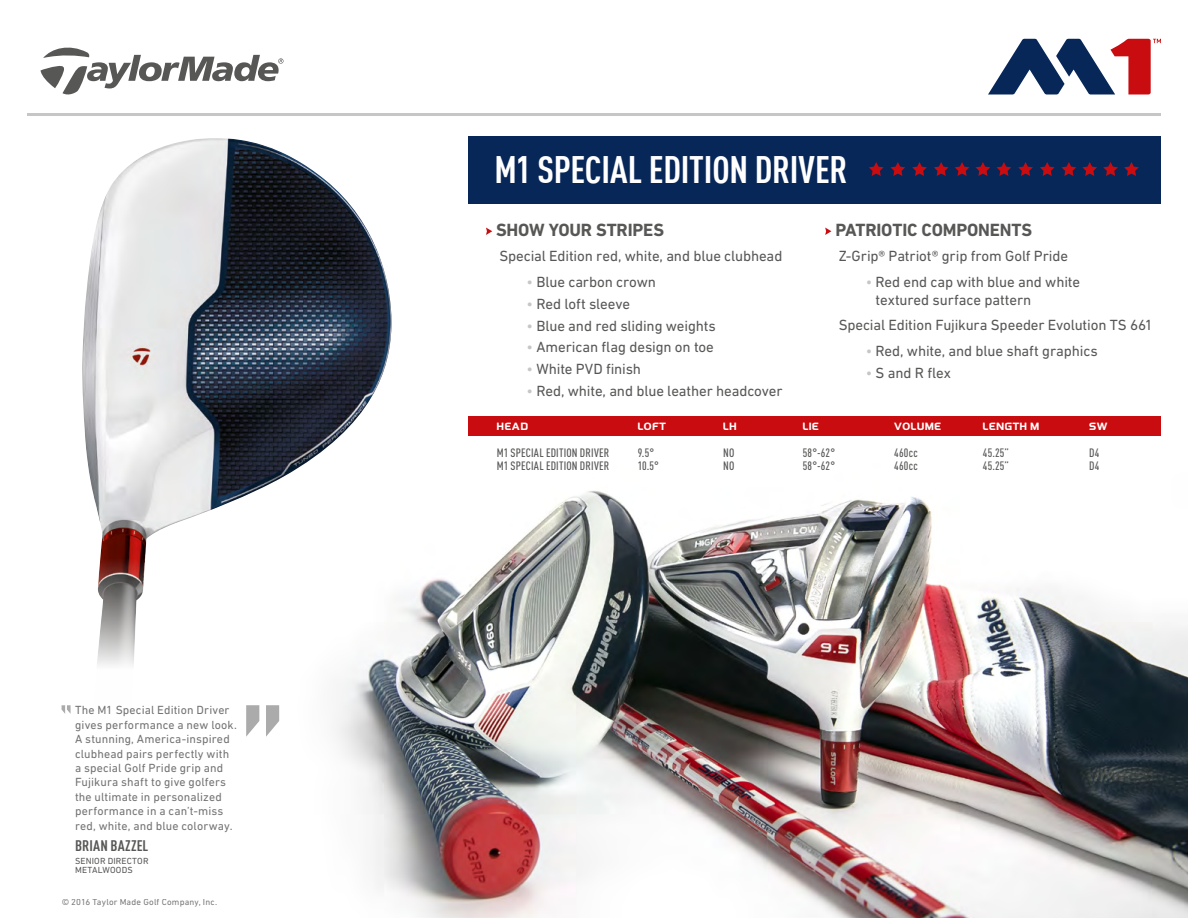
<style>
.page{position:relative;width:1188px;height:918px;background:#fff}
.page>*{position:absolute;margin:0;border:0;box-sizing:border-box;transform-origin:0 0}
.t1{font:700 condensed 37.5px "Adihaus DIN";letter-spacing:-.01em;color:#fff}
.t2{font:700 18px "DIN Next LT Pro";letter-spacing:-.01em;color:#575756}
.t3{font:15px/18px "DIN Next LT Pro";letter-spacing:-.01em;color:#575756}
.t4{font:700 condensed 15px "Adihaus DIN";letter-spacing:.005em;color:#575756}
.t5{font:12px/14.4px "DIN Next LT Pro";letter-spacing:.01em;color:#747373}
.t6{font:500 12px "DIN Cond";letter-spacing:.015em;color:#575756}
.t7{font:700 10.5px "Club Haus";letter-spacing:.06em;color:#fff}
.t8{font:9px/9px "DIN Next LT Pro";letter-spacing:.02em;color:#575756}
.s1{color:#c6c6c6}
</style>
<div class="page">
<img style="left:343px;top:491px;width:845px;height:427px">
<img style="left:82px;top:138px;width:311px;height:612px">
<div style="left:468px;top:416px;width:693px;height:20px;background:#c90c0f"></div>
<svg style="left:988px;top:39px;width:173px;height:55px"></svg>
<hr style="left:27px;top:113px;width:1134px;height:2px;background:#c6c6c6">
<svg style="left:40px;top:47px;width:244px;height:48px"></svg>
<div style="left:469px;top:136px;width:692px;height:68px;background:#072759"></div>
<svg style="left:486px;top:228px;width:6px;height:7px"></svg>
<svg style="left:825px;top:228px;width:6px;height:7px"></svg>
<svg style="left:869px;top:162px;width:15px;height:14px"></svg>
<svg style="left:891px;top:162px;width:14px;height:14px"></svg>
<svg style="left:912px;top:162px;width:15px;height:14px"></svg>
<svg style="left:934px;top:162px;width:15px;height:14px"></svg>
<svg style="left:955px;top:162px;width:14px;height:14px"></svg>
<svg style="left:976px;top:162px;width:14px;height:14px"></svg>
<svg style="left:997px;top:162px;width:14px;height:14px"></svg>
<svg style="left:1018px;top:162px;width:15px;height:14px"></svg>
<svg style="left:1040px;top:162px;width:15px;height:14px"></svg>
<svg style="left:1062px;top:162px;width:14px;height:14px"></svg>
<svg style="left:1082px;top:162px;width:15px;height:14px"></svg>
<svg style="left:1103px;top:162px;width:15px;height:14px"></svg>
<svg style="left:1124px;top:162px;width:15px;height:14px"></svg>
<svg style="left:62px;top:705px;width:9px;height:9px"></svg>
<svg style="left:246px;top:705px;width:33px;height:32px"></svg>
<p class="t5" style="left:75px;top:703px;width:163px">The M1 Special Edition Driver gives performance a new look.<br>A stunning, America-inspired clubhead pairs perfectly with a special Golf Pride grip and<br>Fujikura shaft to give golfers the ultimate in personalized performance in a can’t-miss red, white, and blue colorway.</p>
<p class="t4" style="left:75px;top:834px;width:75px">BRIAN BAZZEL</p>
<p class="t8" style="left:75px;top:857px;width:75px">SENIOR DIRECTOR<br>METALWOODS</p>
<p class="t8" style="left:62px;top:898px;width:157px">© 2016 Taylor Made Golf Company, Inc.</p>
<h1 class="t1" style="left:494px;top:141px;width:354px">M1 SPECIAL EDITION DRIVER</h1>
<p class="t2" style="left:496px;top:220px;width:169px">SHOW YOUR STRIPES</p>
<p class="t3" style="left:500px;top:247px;width:284px">Special Edition red, white, and blue clubhead</p>
<p class="t3" style="left:526px;top:273px;width:131px"><span class="s1">•</span> Blue carbon crown</p>
<p class="t3" style="left:526px;top:295px;width:105px"><span class="s1">•</span> Red loft sleeve</p>
<p class="t3" style="left:526px;top:317px;width:191px"><span class="s1">•</span> Blue and red sliding weights</p>
<p class="t3" style="left:526px;top:338px;width:189px"><span class="s1">•</span> American flag design on toe</p>
<p class="t3" style="left:526px;top:360px;width:116px"><span class="s1">•</span> White PVD finish</p>
<p class="t3" style="left:526px;top:382px;width:258px"><span class="s1">•</span> Red, white, and blue leather headcover</p>
<p class="t2" style="left:835px;top:220px;width:198px">PATRIOTIC COMPONENTS</p>
<p class="t3" style="left:839px;top:247px;width:231px">Z-Grip® Patriot® grip from Golf Pride</p>
<p class="t3" style="left:876px;top:273px;width:206px;text-indent:-10px"><span class="s1">•</span> Red end cap with blue and white textured surface pattern</p>
<p class="t3" style="left:839px;top:316px;width:316px">Special Edition Fujikura Speeder Evolution TS 661</p>
<p class="t3" style="left:866px;top:342px;width:234px"><span class="s1">•</span> Red, white, and blue shaft graphics</p>
<p class="t3" style="left:866px;top:364px;width:87px"><span class="s1">•</span> S and R flex</p>
<p class="t7" style="left:497px;top:420px;width:33px">HEAD</p>
<p class="t7" style="left:638px;top:420px;width:30px">LOFT</p>
<p class="t7" style="left:723px;top:420px;width:15px">LH</p>
<p class="t7" style="left:803px;top:420px;width:18px">LIE</p>
<p class="t7" style="left:894px;top:420px;width:48px">VOLUME</p>
<p class="t7" style="left:983px;top:420px;width:58px">LENGTH M</p>
<p class="t7" style="left:1089px;top:420px;width:20px">SW</p>
<p class="t6" style="left:497px;top:446px;width:114px">M1 SPECIAL EDITION DRIVER</p>
<p class="t6" style="left:638px;top:446px;width:18px">9.5°</p>
<p class="t6" style="left:723px;top:446px;width:13px">NO</p>
<p class="t6" style="left:803px;top:446px;width:34px">58°-62°</p>
<p class="t6" style="left:894px;top:446px;width:25px">460cc</p>
<p class="t6" style="left:983px;top:446px;width:28px">45.25”</p>
<p class="t6" style="left:1089px;top:446px;width:12px">D4</p>
<p class="t6" style="left:497px;top:459px;width:114px">M1 SPECIAL EDITION DRIVER</p>
<p class="t6" style="left:638px;top:459px;width:23px">10.5°</p>
<p class="t6" style="left:723px;top:459px;width:13px">NO</p>
<p class="t6" style="left:803px;top:459px;width:34px">58°-62°</p>
<p class="t6" style="left:894px;top:459px;width:25px">460cc</p>
<p class="t6" style="left:983px;top:459px;width:28px">45.25”</p>
<p class="t6" style="left:1089px;top:459px;width:12px">D4</p>
</div>
